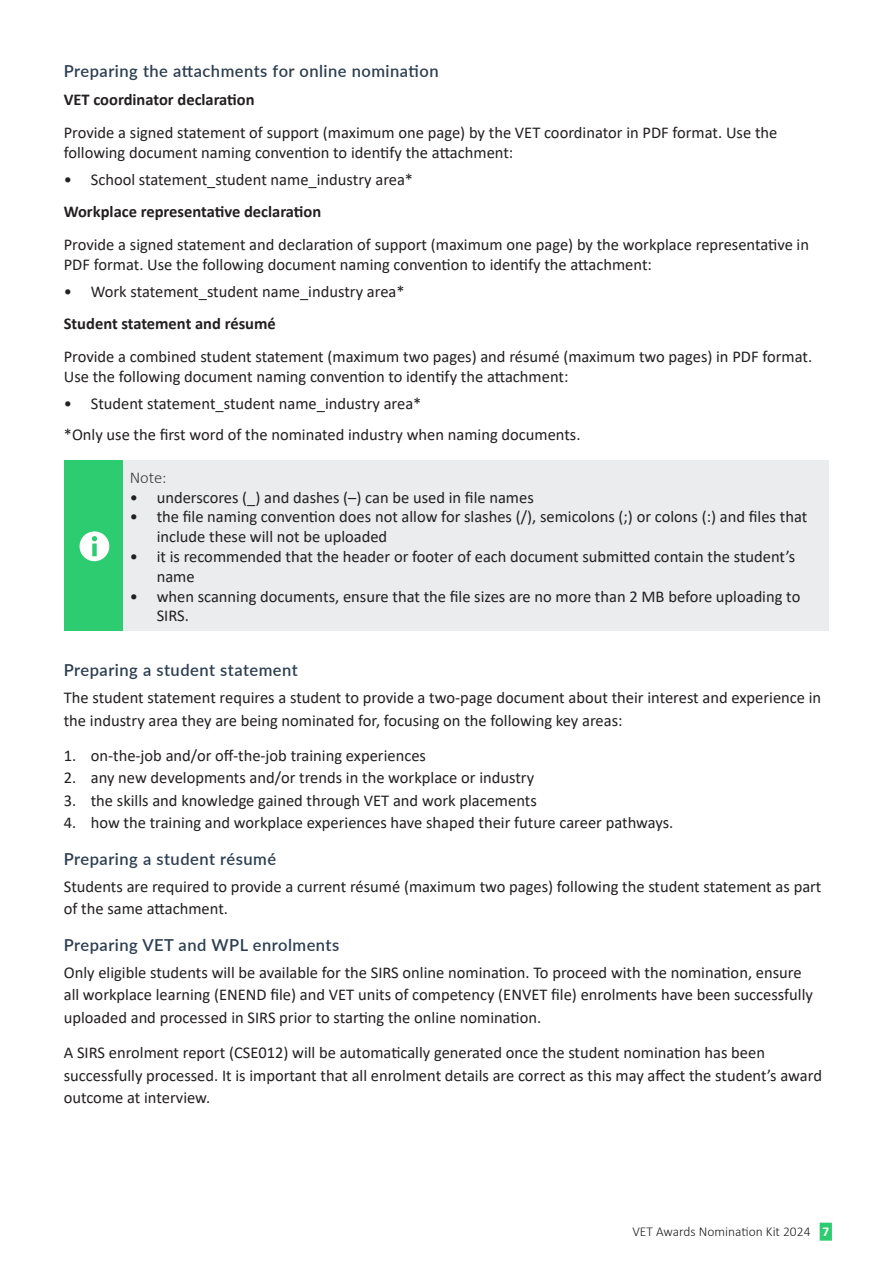
<style>
.page{position:relative;width:893px;height:1263px;background:#fff}
.page>*{position:absolute;margin:0;border:0;box-sizing:border-box;transform-origin:0 0}
.Body_text{font:16.5px/19.8px "Calibri";color:#231f20}
.Heading_3{font:600 16.5px "Lato";letter-spacing:.03em;color:#2c3e50}
.Body_text-2{font:700 16.5px "Calibri";color:#231f20}
.Body_text-3{font:300 16.5px "Calibri";color:#3e3e3f}
.t1{font:300 13.5px "Calibri";color:#231f20}
.s1{font-weight:700;color:#fff}
</style>
<div class="page">
<div style="left:64px;top:461px;width:59px;height:170px;background:#2ecc71"></div>
<div style="left:123px;top:461px;width:706px;height:170px;background:#eaecee"></div>
<svg style="left:80px;top:531px;width:29px;height:30px"></svg>
<div style="left:820px;top:1223px;width:12px;height:18px;background:#2ecc71"></div>
<h3 class="Heading_3" style="left:64px;top:59px;width:376px">Preparing the attachments for online nomination</h3>
<p class="Body_text-2" style="left:64px;top:88px;width:192px">VET coordinator declaration</p>
<p class="Body_text" style="left:64px;top:122px;width:715px">Provide a signed statement of support (maximum one page) by the VET coordinator in PDF format. Use the following document naming convention to identify the attachment:</p>
<p class="Body_text" style="left:64px;top:169px;width:351px">• School statement_student name_industry area*</p>
<p class="Body_text-2" style="left:64px;top:200px;width:259px">Workplace representative declaration</p>
<p class="Body_text" style="left:64px;top:234px;width:747px">Provide a signed statement and declaration of support (maximum one page) by the workplace representative in<br>PDF format. Use the following document naming convention to identify the attachment:</p>
<p class="Body_text" style="left:64px;top:281px;width:342px">• Work statement_student name_industry area*</p>
<p class="Body_text-2" style="left:64px;top:312px;width:214px">Student statement and résumé</p>
<p class="Body_text" style="left:64px;top:346px;width:750px">Provide a combined student statement (maximum two pages) and résumé (maximum two pages) in PDF format.<br>Use the following document naming convention to identify the attachment:</p>
<p class="Body_text" style="left:64px;top:393px;width:359px">• Student statement_student name_industry area*</p>
<p class="Body_text" style="left:64px;top:424px;width:518px">*Only use the first word of the nominated industry when naming documents.</p>
<p class="Body_text-3" style="left:130px;top:467px;width:38px">Note:</p>
<p class="Body_text" style="left:130px;top:487px;width:406px">• underscores (_) and dashes (–) can be used in file names</p>
<p class="Body_text" style="left:157px;top:507px;width:652px;text-indent:-27px">• the file naming convention does not allow for slashes (/), semicolons (;) or colons (:) and files that include these will not be uploaded</p>
<p class="Body_text" style="left:157px;top:546px;width:640px;text-indent:-27px">• it is recommended that the header or footer of each document submitted contain the student’s name</p>
<p class="Body_text" style="left:157px;top:586px;width:645px;text-indent:-27px">• when scanning documents, ensure that the file sizes are no more than 2 MB before uploading to<br>SIRS.</p>
<h3 class="Heading_3" style="left:64px;top:658px;width:236px">Preparing a student statement</h3>
<p class="Body_text" style="left:64px;top:686px;width:759px;line-height:22.5px">The student statement requires a student to provide a two‐page document about their interest and experience in the industry area they are being nominated for, focusing on the following key areas:</p>
<p class="Body_text" style="left:64px;top:745px;width:364px">1. on‐the‐job and/or off‐the‐job training experiences</p>
<p class="Body_text" style="left:64px;top:767px;width:472px">2. any new developments and/or trends in the workplace or industry</p>
<p class="Body_text" style="left:64px;top:790px;width:475px">3. the skills and knowledge gained through VET and work placements</p>
<p class="Body_text" style="left:64px;top:812px;width:611px">4. how the training and workplace experiences have shaped their future career pathways.</p>
<h3 class="Heading_3" style="left:64px;top:847px;width:214px">Preparing a student résumé</h3>
<p class="Body_text" style="left:64px;top:875px;width:759px;line-height:22.5px">Students are required to provide a current résumé (maximum two pages) following the student statement as part of the same attachment.</p>
<h3 class="Heading_3" style="left:64px;top:933px;width:277px">Preparing VET and WPL enrolments</h3>
<p class="Body_text" style="left:64px;top:961px;width:751px;line-height:22.5px">Only eligible students will be available for the SIRS online nomination. To proceed with the nomination, ensure all workplace learning (ENEND file) and VET units of competency (ENVET file) enrolments have been successfully uploaded and processed in SIRS prior to starting the online nomination.</p>
<p class="Body_text" style="left:64px;top:1041px;width:760px;line-height:22.5px">A SIRS enrolment report (CSE012) will be automatically generated once the student nomination has been successfully processed. It is important that all enrolment details are correct as this may affect the student’s award outcome at interview.</p>
<p class="t1" style="left:632px;top:1223px;width:198px">VET Awards Nomination Kit 2024 <span class="s1">7</span></p>
</div>
